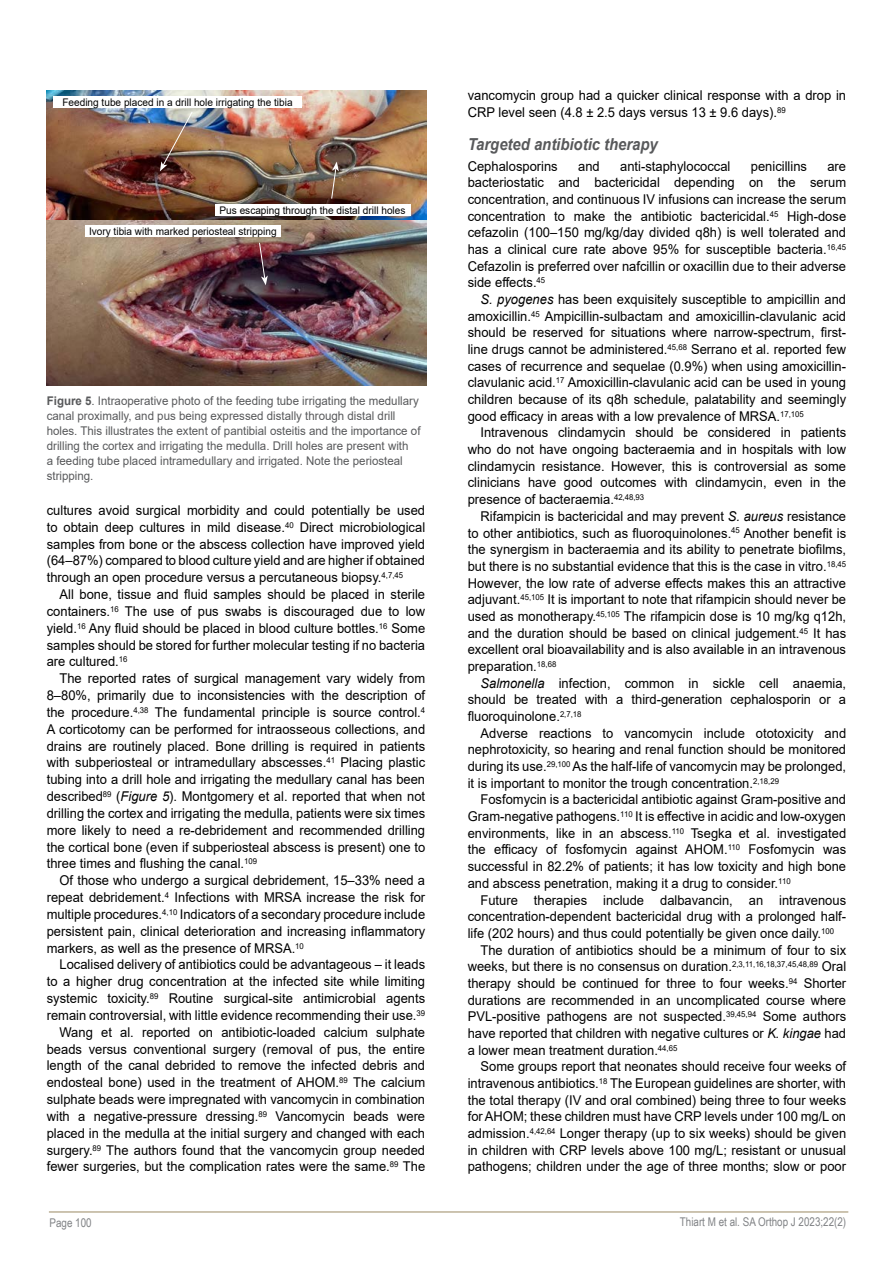
<style>
.page{position:relative;width:893px;height:1263px;background:#fff}
.page>*{position:absolute;margin:0;border:0;box-sizing:border-box;transform-origin:0 0}
.t1{font:italic 700 16.5px "Arial";color:#58595b;scale:.9 1}
.t2{font:13.5px/16.6px "Arial";color:#000;text-align:justify;scale:.96 1}
.t3{font:12px/15px "Arial";color:#58595b;scale:.96 1}
.t4{font:12px "Arial Narrow";color:#808285}
.t5{font:10.5px/21.5px "Arial";color:#000;scale:.96 1}
.s1{font-weight:700}
.s2{font-style:italic}
</style>
<div class="page">
<hr style="left:49px;top:1211px;width:799px;height:2px;background:#bcb197">
<img style="left:47px;top:91px;width:380px;height:130px">
<img style="left:47px;top:221px;width:380px;height:165px">
<div style="left:53px;top:97px;width:249px;height:11px;background:#fff"></div>
<div style="left:215px;top:204px;width:195px;height:12px;background:#fff"></div>
<div style="left:85px;top:226px;width:196px;height:11px;background:#fff"></div>
<img style="left:160px;top:111px;width:33px;height:60px">
<svg style="left:331px;top:162px;width:8px;height:37px"></svg>
<svg style="left:259px;top:242px;width:9px;height:43px"></svg>
<p class="t5" style="left:62px;top:91px;width:241px">Feeding tube placed in a drill hole irrigating the tibia</p>
<p class="t5" style="left:89px;top:199px;width:331px;text-indent:131px">Pus escaping through the distal drill holes<br>Ivory tibia with marked periosteal stripping</p>
<p class="t3" style="left:47px;top:393px;width:391px"><span class="s1">Figure 5</span>. Intraoperative photo of the feeding tube irrigating the medullary canal proximally, and pus being expressed distally through distal drill holes. This illustrates the extent of pantibial osteitis and the importance of drilling the cortex and irrigating the medulla. Drill holes are present with<br>a feeding tube placed intramedullary and irrigated. Note the periosteal stripping.</p>
<p class="t2" style="left:47px;top:502px;width:396px">cultures avoid surgical morbidity and could potentially be used to obtain deep cultures in mild disease.<sup>40</sup> Direct microbiological samples from bone or the abscess collection have improved yield (64–87%) compared to blood culture yield and are higher if obtained through an open procedure versus a percutaneous biopsy.<sup>4,7,45</sup></p>
<p class="t2" style="left:47px;top:586px;width:396px;text-indent:13px">All bone, tissue and fluid samples should be placed in sterile containers.<sup>16</sup> The use of pus swabs is discouraged due to low yield.<sup>16</sup> Any fluid should be placed in blood culture bottles.<sup>16</sup> Some samples should be stored for further molecular testing if no bacteria are cultured.<sup>16</sup></p>
<p class="t2" style="left:47px;top:670px;width:396px;text-indent:13px">The reported rates of surgical management vary widely from 8–80%, primarily due to inconsistencies with the description of the procedure.<sup>4,38</sup> The fundamental principle is source control.<sup>4<br></sup>A corticotomy can be performed for intraosseous collections, and drains are routinely placed. Bone drilling is required in patients with subperiosteal or intramedullary abscesses.<sup>41</sup> Placing plastic tubing into a drill hole and irrigating the medullary canal has been described<sup>89</sup> (<span class="s2">Figure 5</span>). Montgomery et al. reported that when not drilling the cortex and irrigating the medulla, patients were six times more likely to need a re-debridement and recommended drilling the cortical bone (even if subperiosteal abscess is present) one to three times and flushing the canal.<sup>109</sup></p>
<p class="t2" style="left:47px;top:872px;width:396px;text-indent:13px">Of those who undergo a surgical debridement, 15–33% need a repeat debridement.<sup>4</sup> Infections with MRSA increase the risk for multiple procedures.<sup>4,10</sup> Indicators of a secondary procedure include persistent pain, clinical deterioration and increasing inflammatory markers, as well as the presence of MRSA.<sup>10</sup></p>
<p class="t2" style="left:47px;top:956px;width:396px;text-align:right">Localised delivery of antibiotics could be advantageous – it leads to a higher drug concentration at the infected site while limiting systemic toxicity.<sup>89</sup> Routine surgical-site antimicrobial agents remain controversial, with little evidence recommending their use.<sup>39<br></sup>Wang et al. reported on antibiotic-loaded calcium sulphate beads versus conventional surgery (removal of pus, the entire length of the canal debrided to remove the infected debris and endosteal bone) used in the treatment of AHOM.<sup>89</sup> The calcium sulphate beads were impregnated with vancomycin in combination with a negative-pressure dressing.<sup>89</sup> Vancomycin beads were placed in the medulla at the initial surgery and changed with each surgery.<sup>89</sup> The authors found that the vancomycin group needed fewer surgeries, but the complication rates were the same.<sup>89</sup> The</p>
<p class="t2" style="left:468px;top:87px;width:396px">vancomycin group had a quicker clinical response with a drop in<br>CRP level seen (4.8 ± 2.5 days versus 13 ± 9.6 days).<sup>89</sup></p>
<p class="t1" style="left:468px;top:133px;width:213px">Targeted antibiotic therapy</p>
<p class="t2" style="left:468px;top:157px;width:95px">Cephalosporins</p>
<p class="t2" style="left:578px;top:157px;width:24px">and</p>
<p class="t2" style="left:620px;top:157px;width:116px">anti-staphylococcal</p>
<p class="t2" style="left:751px;top:157px;width:60px">penicillins</p>
<p class="t2" style="left:468px;top:157px;width:396px;text-indent:360px">are bacteriostatic and bactericidal depending on the serum concentration, and continuous IV infusions can increase the serum concentration to make the antibiotic bactericidal.<sup>45</sup> High-dose cefazolin (100–150 mg/kg/day divided q8h) is well tolerated and has a clinical cure rate above 95% for susceptible bacteria.<sup>16,45<br></sup>Cefazolin is preferred over nafcillin or oxacillin due to their adverse side effects.<sup>45</sup></p>
<p class="t2" style="left:468px;top:291px;width:396px;text-indent:13px"><span class="s2">S. pyogenes</span> has been exquisitely susceptible to ampicillin and amoxicillin.<sup>45</sup> Ampicillin-sulbactam and amoxicillin-clavulanic acid should be reserved for situations where narrow-spectrum, first&shy;line drugs cannot be administered.<sup>45,68</sup> Serrano et al. reported few cases of recurrence and sequelae (0.9%) when using amoxicillin&shy;clavulanic acid.<sup>17</sup> Amoxicillin-clavulanic acid can be used in young children because of its q8h schedule, palatability and seemingly good efficacy in areas with a low prevalence of MRSA.<sup>17,105</sup></p>
<p class="t2" style="left:468px;top:424px;width:396px;text-indent:13px">Intravenous clindamycin should be considered in patients who do not have ongoing bacteraemia and in hospitals with low clindamycin resistance. However, this is controversial as some clinicians have good outcomes with clindamycin, even in the presence of bacteraemia.<sup>42,48,93</sup></p>
<p class="t2" style="left:468px;top:508px;width:396px;text-indent:13px">Rifampicin is bactericidal and may prevent <span class="s2">S. aureus</span> resistance to other antibiotics, such as fluoroquinolones.<sup>45</sup> Another benefit is the synergism in bacteraemia and its ability to penetrate biofilms, but there is no substantial evidence that this is the case in vitro.<sup>18,45<br></sup>However, the low rate of adverse effects makes this an attractive adjuvant.<sup>45,105</sup> It is important to note that rifampicin should never be used as monotherapy.<sup>45,105</sup> The rifampicin dose is 10 mg/kg q12h, and the duration should be based on clinical judgement.<sup>45</sup> It has excellent oral bioavailability and is also available in an intravenous preparation.<sup>18,68</sup></p>
<p class="t2" style="left:468px;top:674px;width:396px;text-indent:13px"><span class="s2">Salmonella</span> infection, common in sickle cell anaemia, should be treated with a third-generation cephalosporin or a fluoroquinolone.<sup>2,7,18</sup></p>
<p class="t2" style="left:468px;top:724px;width:396px;text-indent:13px">Adverse reactions to vancomycin include ototoxicity and nephrotoxicity, so hearing and renal function should be monitored during its use.<sup>29,100</sup> As the half-life of vancomycin may be prolonged, it is important to monitor the trough concentration.<sup>2,18,29</sup></p>
<p class="t2" style="left:468px;top:791px;width:396px;text-indent:13px">Fosfomycin is a bactericidal antibiotic against Gram-positive and Gram-negative pathogens.<sup>110</sup> It is effective in acidic and low-oxygen environments, like in an abscess.<sup>110</sup> Tsegka et al. investigated the efficacy of fosfomycin against AHOM.<sup>110</sup> Fosfomycin was successful in 82.2% of patients; it has low toxicity and high bone and abscess penetration, making it a drug to consider.<sup>110</sup></p>
<p class="t2" style="left:480px;top:891px;width:382px">Future therapies include dalbavancin, an intravenous</p>
<p class="t2" style="left:468px;top:908px;width:396px">concentration-dependent bactericidal drug with a prolonged half-</p>
<p class="t2" style="left:468px;top:925px;width:383px">life (202 hours) and thus could potentially be given once daily.<sup>100</sup></p>
<p class="t2" style="left:480px;top:941px;width:382px">The duration of antibiotics should be a minimum of four to six</p>
<p class="t2" style="left:468px;top:958px;width:396px">weeks, but there is no consensus on duration.<sup>2,3,11,16,18,37,45,48,89</sup> Oral</p>
<p class="t2" style="left:468px;top:975px;width:396px">therapy should be continued for three to four weeks.<sup>94</sup> Shorter</p>
<p class="t2" style="left:468px;top:991px;width:396px">durations are recommended in an uncomplicated course where</p>
<p class="t2" style="left:468px;top:1008px;width:396px">PVL-positive pathogens are not suspected.<sup>39,45,94</sup> Some authors</p>
<p class="t2" style="left:468px;top:1025px;width:396px">have reported that children with negative cultures or <span class="s2">K. kingae</span> had</p>
<p class="t2" style="left:468px;top:1041px;width:220px">a lower mean treatment duration.<sup>44,65</sup></p>
<p class="t2" style="left:480px;top:1058px;width:382px">Some groups report that neonates should receive four weeks of</p>
<p class="t2" style="left:468px;top:1075px;width:396px">intravenous antibiotics.<sup>18</sup> The European guidelines are shorter, with</p>
<p class="t2" style="left:468px;top:1091px;width:396px">the total therapy (IV and oral combined) being three to four weeks</p>
<p class="t2" style="left:468px;top:1108px;width:396px">for AHOM; these children must have CRP levels under 100 mg/L on</p>
<p class="t2" style="left:468px;top:1125px;width:396px">admission.<sup>4,42,64</sup> Longer therapy (up to six weeks) should be given</p>
<p class="t2" style="left:468px;top:1141px;width:396px">in children with CRP levels above 100 mg/L; resistant or unusual</p>
<p class="t2" style="left:468px;top:1158px;width:396px">pathogens; children under the age of three months; slow or poor</p>
<p class="t4" style="left:50px;top:1214px;width:44px">Page 100</p>
<p class="t4" style="left:680px;top:1213px;width:168px">Thiart M et al. SA Orthop J 2023;22(2)</p>
</div>
